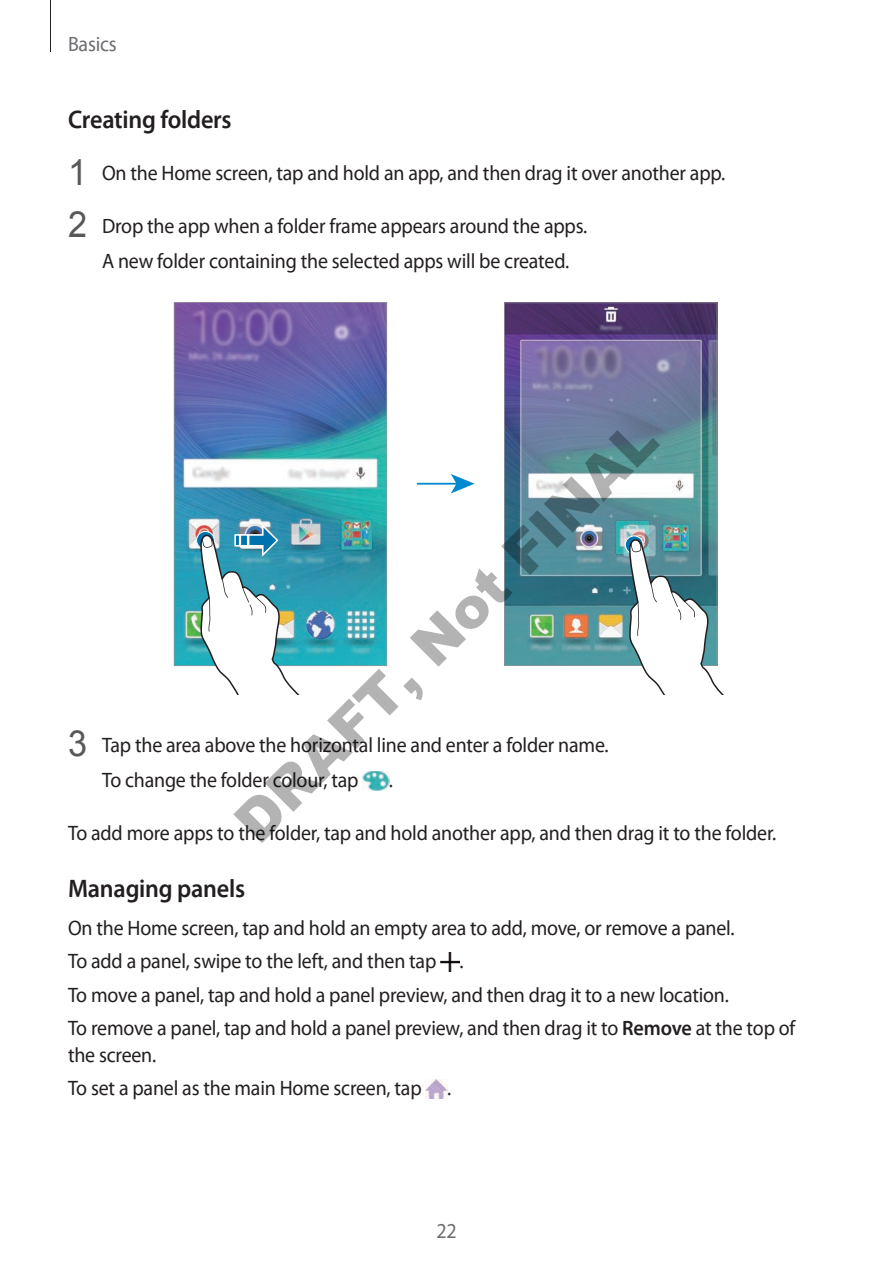
<style>
.page{position:relative;width:893px;height:1263px;background:#fff}
.page>*{position:absolute;margin:0;border:0;box-sizing:border-box;transform-origin:0 0}
.t1{font:900 56.85px "Arial";color:rgb(0 0 0/.3)}
.t2{font:600 25.5px "Myriad Pro";letter-spacing:-.01em;color:#231f20;scale:.95 1}
.t3{font:21px/33.3px "Myriad Pro";letter-spacing:-.01em;color:#231f20;scale:.95 1}
.t4{font:21px "Myriad Pro";letter-spacing:-.01em;color:#6c6d70;scale:.95 1}
.s1{font-family:"Arial";font-size:36px;color:#57585a}
.s2{font-weight:600}
</style>
<div class="page">
<hr style="left:50px;top:0;width:1px;height:51px;background:#231f20">
<img style="left:174px;top:302px;width:213px;height:364px">
<img style="left:504px;top:302px;width:213px;height:364px">
<hr style="left:417px;top:483px;width:42px;height:2px;background:#0089cf">
<svg style="left:451px;top:474px;width:24px;height:19px"></svg>
<svg style="left:625px;top:535px;width:99px;height:160px"></svg>
<svg style="left:196px;top:524px;width:105px;height:171px"></svg>
<img style="left:362px;top:771px;width:27px;height:19px">
<img style="left:440px;top:952px;width:20px;height:19px">
<img style="left:426px;top:1079px;width:21px;height:19px">
<p class="t4" style="left:68px;top:31px;width:53px">Basics</p>
<p class="t2" style="left:68px;top:103px;width:174px">Creating folders</p>
<p class="t3" style="left:68px;top:156px;width:693px"><span class="s1">1</span> On the Home screen, tap and hold an app, and then drag it over another app.</p>
<p class="t3" style="left:102px;top:208px;width:512px;line-height:35.5px;text-indent:-34px"><span class="s1">2</span> Drop the app when a folder frame appears around the apps.<br>A new folder containing the selected apps will be created.</p>
<h1 class="t1" style="left:215px;top:803px;width:570px;rotate:-45deg">DRAFT, Not FINAL</h1>
<p class="t3" style="left:102px;top:726px;width:535px;line-height:35.5px;text-indent:-34px"><span class="s1">3</span> Tap the area above the horizontal line and enter a folder name.<br>To change the folder colour, tap</p>
<p class="t3" style="left:389px;top:763px;width:6px">.</p>
<p class="t3" style="left:68px;top:816px;width:747px">To add more apps to the folder, tap and hold another app, and then drag it to the folder.</p>
<p class="t2" style="left:68px;top:872px;width:188px">Managing panels</p>
<p class="t3" style="left:68px;top:911px;width:767px">On the Home screen, tap and hold an empty area to add, move, or remove a panel.<br>To add a panel, swipe to the left, and then tap .<br>To move a panel, tap and hold a panel preview, and then drag it to a new location.<br>To remove a panel, tap and hold a panel preview, and then drag it to <span class="s2">Remove</span> at the top of</p>
<p class="t3" style="left:68px;top:1038px;width:405px">the screen.<br>To set a panel as the main Home screen, tap .</p>
<p class="t4" style="left:436px;top:1218px;width:23px">22</p>
</div>
